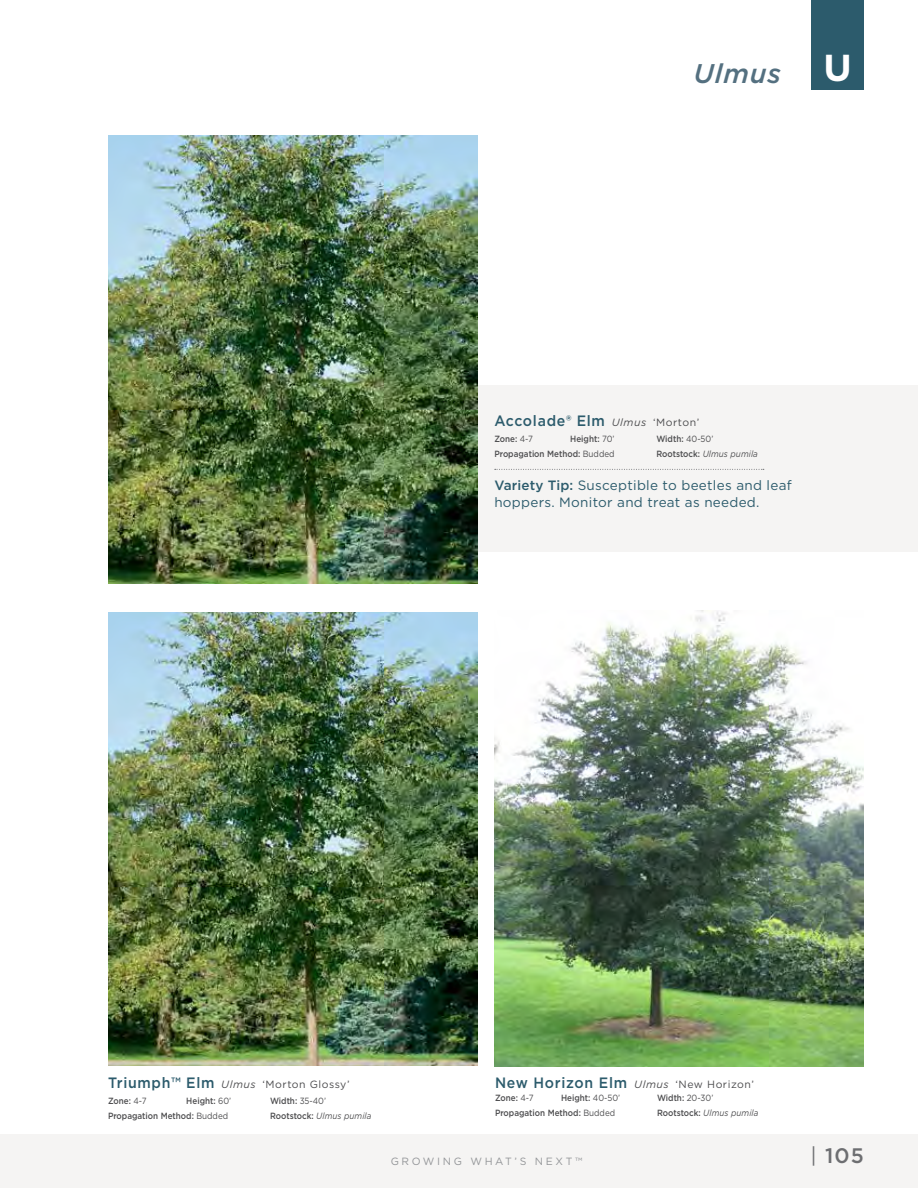
<style>
.page{position:relative;width:918px;height:1188px;background:#fff}
.page>*{position:absolute;margin:0;border:0;box-sizing:border-box;transform-origin:0 0}
.t1{font:italic 500 27px "Gotham";letter-spacing:.03em;color:#547080}
.t2{font:500 21px "Gotham";color:#6d6e71}
.t3{font:500 15px "Gotham";letter-spacing:.05em;color:#2c5b6c;scale:.94 1}
.t4{font:13.5px/16.5px "Gotham";letter-spacing:.02em;color:#2c5b6c}
.t5{font:10.5px "Gotham";letter-spacing:.05em;color:#4d4d4f}
.t6{font:10.5px "Gotham";letter-spacing:.25em;color:#939598}
.t7{font:500 9px "Gotham";color:#4d4d4f;scale:.9 1}
.t8{font:italic 9px "Gotham";letter-spacing:.01em;color:#4d4d4f;scale:.9 1}
.s1{font-weight:700;font-style:normal;font-size:37.5px;color:#fff}
.s2{font-weight:400;font-style:italic;font-size:10.5px;color:#4d4d4f}
.s3{font-weight:400;font-size:10.5px;color:#4d4d4f}
.s4{font-weight:400}
.s5{font-weight:500;font-style:normal}
.s6{font-weight:500}
.s7{font-weight:500;font-size:15px;color:#2c5b6c}
.s8{font-style:italic}
</style>
<div class="page">
<div style="left:811px;top:0;width:53px;height:90px;background:#2c5b6c"></div>
<div style="left:0;top:1134px;width:918px;height:54px;background:#f5f4f3"></div>
<div style="left:386px;top:386px;width:532px;height:166px;background:#f5f4f3"></div>
<img style="left:494px;top:611px;width:370px;height:455px">
<svg style="left:495px;top:469px;width:269px;height:1px"></svg>
<img style="left:108px;top:135px;width:370px;height:448px">
<img style="left:108px;top:612px;width:370px;height:454px">
<h1 class="t1" style="left:693px;top:55px;width:160px">Ulmus <span class="s1">U</span></h1>
<h3 class="t3" style="left:494px;top:411px;width:220px">Accolade® Elm <span class="s2">Ulmus</span> <span class="s3">‘Morton’</span></h3>
<p class="t7" style="left:494px;top:433px;width:44px">Zone: <span class="s4">4-7</span></p>
<p class="t7" style="left:570px;top:433px;width:51px">Height: <span class="s4">70’</span></p>
<p class="t7" style="left:656px;top:433px;width:65px">Width: <span class="s4">40-50’</span></p>
<p class="t7" style="left:494px;top:448px;width:135px">Propagation Method: <span class="s4">Budded</span></p>
<p class="t8" style="left:656px;top:448px;width:114px"><span class="s5">Rootstock:</span> Ulmus pumila</p>
<h3 class="t4" style="left:494px;top:477px;width:299px"><span class="s6">Variety Tip:</span> Susceptible to beetles and leaf hoppers. Monitor and treat as needed.</h3>
<p class="t5" style="left:108px;top:1077px;width:243px"><span class="s7">Triumph™ Elm</span> <span class="s8">Ulmus</span> ‘Morton Glossy’</p>
<p class="t7" style="left:108px;top:1095px;width:44px">Zone: <span class="s4">4-7</span></p>
<p class="t7" style="left:186px;top:1095px;width:51px">Height: <span class="s4">60’</span></p>
<p class="t7" style="left:270px;top:1095px;width:64px">Width: <span class="s4">35-40’</span></p>
<p class="t7" style="left:108px;top:1110px;width:135px">Propagation Method: <span class="s4">Budded</span></p>
<p class="t8" style="left:270px;top:1110px;width:114px"><span class="s5">Rootstock:</span> Ulmus pumila</p>
<h3 class="t3" style="left:495px;top:1073px;width:277px">New Horizon Elm <span class="s2">Ulmus</span> <span class="s3">‘New Horizon’</span></h3>
<p class="t7" style="left:495px;top:1092px;width:44px">Zone: <span class="s4">4-7</span></p>
<p class="t7" style="left:561px;top:1092px;width:67px">Height: <span class="s4">40-50’</span></p>
<p class="t7" style="left:657px;top:1092px;width:64px">Width: <span class="s4">20-30’</span></p>
<p class="t7" style="left:495px;top:1107px;width:135px">Propagation Method: <span class="s4">Budded</span></p>
<p class="t8" style="left:657px;top:1107px;width:114px"><span class="s5">Rootstock:</span> Ulmus pumila</p>
<p class="t6" style="left:391px;top:1155px;width:193px">GROWING WHAT’S NEXT™</p>
<h2 class="t2" style="left:811px;top:1141px;width:55px"><span class="s4">|</span> 105</h2>
</div>
